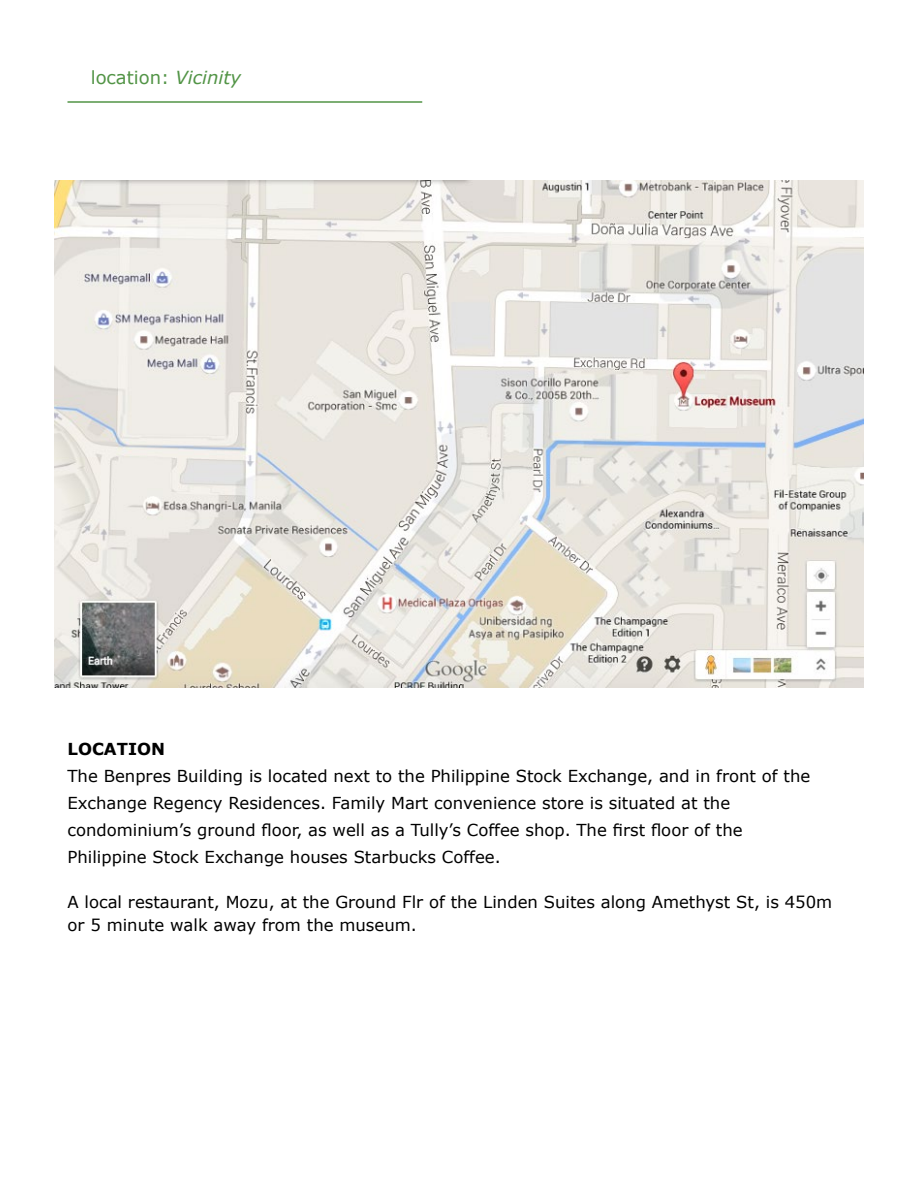
<style>
.page{position:relative;width:918px;height:1188px;background:#fff}
.page>*{position:absolute;margin:0;border:0;box-sizing:border-box;transform-origin:0 0}
.t1{font:18px "Verdana";color:#529446}
.t2{font:16.5px/27px "Verdana";color:#000}
.t3{font:700 16.5px "Verdana";color:#000}
.s1{font-style:italic}
</style>
<div class="page">
<hr style="left:68px;top:101px;width:354px;height:2px;background:#529446">
<img style="left:54px;top:180px;width:810px;height:508px">
<p class="t1" style="left:91px;top:65px;width:152px">location: <span class="s1">Vicinity</span></p>
<p class="t3" style="left:68px;top:737px;width:99px">LOCATION</p>
<p class="t2" style="left:68px;top:762px;width:744px">The Benpres Building is located next to the Philippine Stock Exchange, and in front of the Exchange Regency Residences. Family Mart convenience store is situated at the condominium’s ground floor, as well as a Tully’s Coffee shop. The first floor of the Philippine Stock Exchange houses Starbucks Coffee.</p>
<p class="t2" style="left:68px;top:891px;width:766px;line-height:22.5px">A local restaurant, Mozu, at the Ground Flr of the Linden Suites along Amethyst St, is 450m or 5 minute walk away from the museum.</p>
</div>
